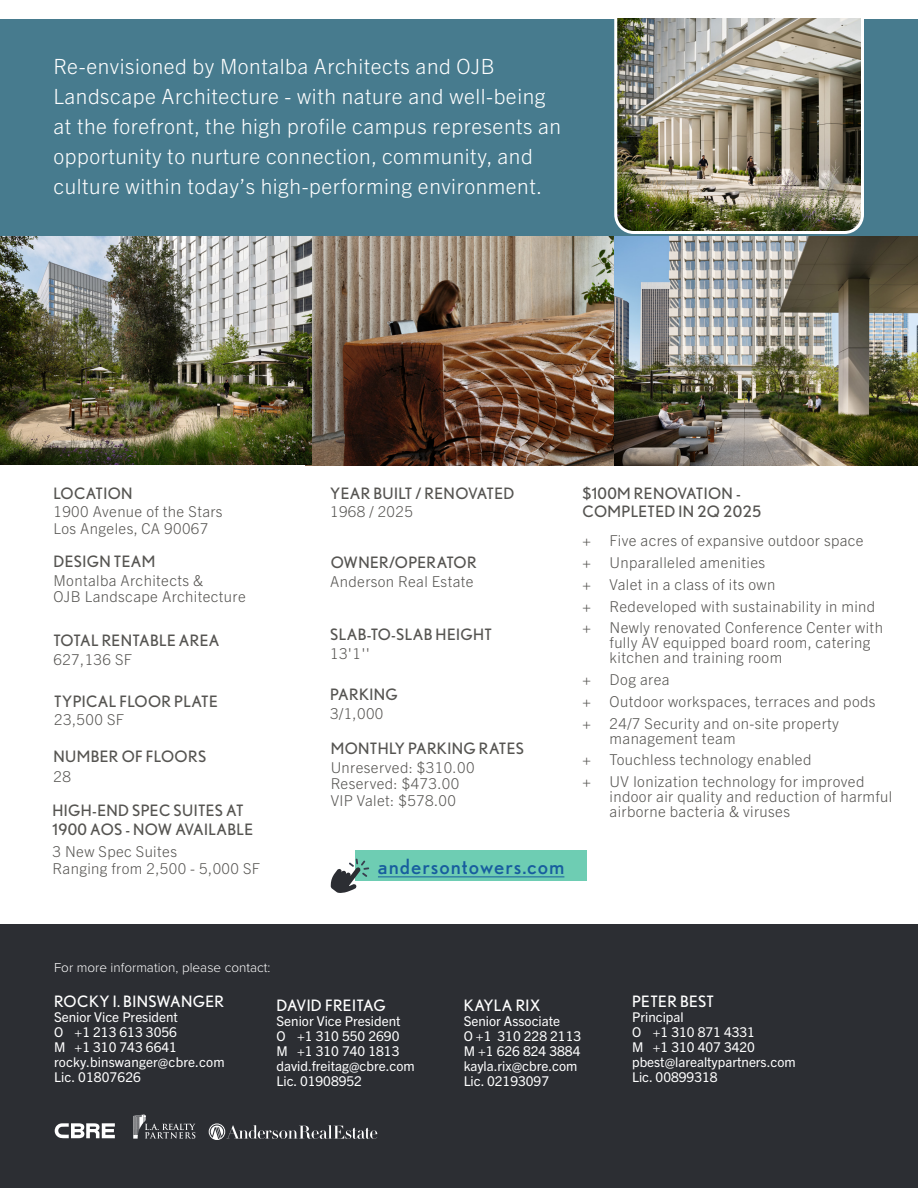
<style>
.page{position:relative;width:918px;height:1188px;background:#fff}
.page>*{position:absolute;margin:0;border:0;box-sizing:border-box;transform-origin:0 0}
.Body{font:300 21px/30px "Trade Gothic Next LT Pro";letter-spacing:.025em;color:#fff}
.t1{font:21px "Nobel";letter-spacing:.05em;color:#175d9e}
.Headers{font:15.6px/18.8px "Nobel";letter-spacing:.025em;color:#555451}
.Headers-2{font:15.6px "Nobel";letter-spacing:.025em;color:#fff}
.Body-2{font:300 15px/15px "Trade Gothic Next LT Pro";letter-spacing:.025em;color:#555451}
.t2{font:13.5px "Trade Gothic Next LT Pro";color:#fff}
.t3{font:300 13.5px "Proxima Nova";color:#fff}
</style>
<div class="page">
<div style="left:0;top:925px;width:918px;height:263px;background:#2c2e33"></div>
<div style="left:0;top:19px;width:918px;height:218px;background:#477b8e"></div>
<img style="left:614px;top:18px;width:250px;height:216px">
<img style="left:305px;top:236px;width:309px;height:230px">
<img style="left:0;top:237px;width:312px;height:228px">
<img style="left:614px;top:236px;width:304px;height:230px">
<div style="left:356px;top:850px;width:231px;height:31px;background:#6ecdb3"></div>
<hr style="left:378px;top:877px;width:186px;height:1px;background:#175d9e">
<svg style="left:331px;top:859px;width:38px;height:34px"></svg>
<svg style="left:55px;top:1123px;width:60px;height:15px"></svg>
<svg style="left:133px;top:1114px;width:62px;height:25px"></svg>
<svg style="left:209px;top:1123px;width:168px;height:17px"></svg>
<p class="Body" style="left:54px;top:50px;width:509px">Re-envisioned by Montalba Architects and OJB Landscape Architecture - with nature and well-being at the forefront, the high profile campus represents an opportunity to nurture connection, community, and culture within today’s high-performing environment.</p>
<p class="Headers" style="left:54px;top:483px;width:81px">LOCATION</p>
<p class="Body-2" style="left:54px;top:503px;width:171px">1900 Avenue of the Stars</p>
<p class="Body-2" style="left:54px;top:520px;width:156px">Los Angeles, CA 90067</p>
<p class="Headers" style="left:54px;top:552px;width:103px">DESIGN TEAM</p>
<p class="Body-2" style="left:54px;top:572px;width:151px">Montalba Architects &amp;</p>
<p class="Body-2" style="left:54px;top:588px;width:194px">OJB Landscape Architecture</p>
<p class="Headers" style="left:54px;top:631px;width:168px">TOTAL RENTABLE AREA</p>
<p class="Body-2" style="left:54px;top:651px;width:80px">627,136 SF</p>
<p class="Headers" style="left:54px;top:691px;width:165px">TYPICAL FLOOR PLATE</p>
<p class="Body-2" style="left:54px;top:711px;width:71px">23,500 SF</p>
<p class="Headers" style="left:54px;top:747px;width:154px">NUMBER OF FLOORS</p>
<p class="Body-2" style="left:54px;top:768px;width:19px">28</p>
<p class="Headers" style="left:53px;top:801px;width:202px">HIGH-END SPEC SUITES AT<br>1900 AOS - NOW AVAILABLE</p>
<p class="Body-2" style="left:53px;top:844px;width:126px">3 New Spec Suites</p>
<p class="Body-2" style="left:53px;top:860px;width:209px">Ranging from 2,500 - 5,000 SF</p>
<p class="t3" style="left:54px;top:958px;width:218px">For more information, please contact:</p>
<p class="Headers" style="left:330px;top:483px;width:186px">YEAR BUILT / RENOVATED</p>
<p class="Body-2" style="left:330px;top:503px;width:84px">1968 / 2025</p>
<p class="Headers" style="left:331px;top:552px;width:147px">OWNER/OPERATOR</p>
<p class="Body-2" style="left:330px;top:573px;width:145px">Anderson Real Estate</p>
<p class="Headers" style="left:330px;top:625px;width:163px">SLAB-TO-SLAB HEIGHT</p>
<p class="Body-2" style="left:330px;top:645px;width:41px">13'1''</p>
<p class="Headers" style="left:330px;top:685px;width:69px">PARKING</p>
<p class="Body-2" style="left:330px;top:705px;width:55px">3/1,000</p>
<p class="Headers" style="left:331px;top:739px;width:195px">MONTHLY PARKING RATES</p>
<p class="Body-2" style="left:331px;top:759px;width:145px">Unreserved: $310.00</p>
<p class="Body-2" style="left:331px;top:775px;width:130px;line-height:16.5px">Reserved: $473.00<br>VIP Valet: $578.00</p>
<p class="t1" style="left:378px;top:854px;width:188px">andersontowers.com</p>
<p class="Headers" style="left:583px;top:483px;width:180px">$100M RENOVATION -<br>COMPLETED IN 2Q 2025</p>
<p class="Body-2" style="left:583px;top:532px;width:283px">+ Five acres of expansive outdoor space</p>
<p class="Body-2" style="left:583px;top:554px;width:184px">+ Unparalleled amenities</p>
<p class="Body-2" style="left:583px;top:576px;width:194px">+ Valet in a class of its own</p>
<p class="Body-2" style="left:583px;top:598px;width:294px">+ Redeveloped with sustainability in mind</p>
<p class="Body-2" style="left:610px;top:619px;width:275px;text-indent:-27px">+ Newly renovated Conference Center with fully AV equipped board room, catering kitchen and training room</p>
<p class="Body-2" style="left:583px;top:671px;width:88px">+ Dog area</p>
<p class="Body-2" style="left:583px;top:693px;width:294px">+ Outdoor workspaces, terraces and pods</p>
<p class="Body-2" style="left:610px;top:715px;width:231px;text-indent:-27px">+ 24/7 Security and on-site property management team</p>
<p class="Body-2" style="left:583px;top:751px;width:230px">+ Touchless technology enabled</p>
<p class="Body-2" style="left:610px;top:773px;width:284px;text-indent:-27px">+ UV Ionization technology for improved indoor air quality and reduction of harmful airborne bacteria &amp; viruses</p>
<p class="Headers-2" style="left:54px;top:992px;width:172px">ROCKY I. BINSWANGER</p>
<p class="t2" style="left:54px;top:1008px;width:126px">Senior Vice President</p>
<p class="t2" style="left:54px;top:1023px;width:124px">O +1 213 613 3056</p>
<p class="t2" style="left:54px;top:1038px;width:124px">M +1 310 743 6641</p>
<p class="t2" style="left:54px;top:1053px;width:172px">rocky.binswanger@cbre.com</p>
<p class="t2" style="left:54px;top:1068px;width:89px">Lic. 01807626</p>
<p class="Headers-2" style="left:277px;top:996px;width:111px">DAVID FREITAG</p>
<p class="t2" style="left:277px;top:1011px;width:126px">Senior Vice President</p>
<p class="t2" style="left:277px;top:1026px;width:124px">O +1 310 550 2690</p>
<p class="t2" style="left:277px;top:1041px;width:124px">M +1 310 740 1813</p>
<p class="t2" style="left:277px;top:1056px;width:140px">david.freitag@cbre.com</p>
<p class="t2" style="left:277px;top:1071px;width:87px">Lic. 01908952</p>
<p class="Headers-2" style="left:464px;top:996px;width:79px">KAYLA RIX</p>
<p class="t2" style="left:464px;top:1011px;width:98px">Senior Associate</p>
<p class="t2" style="left:464px;top:1026px;width:119px">O +1 310 228 2113</p>
<p class="t2" style="left:464px;top:1041px;width:118px">M +1 626 824 3884</p>
<p class="t2" style="left:464px;top:1056px;width:115px">kayla.rix@cbre.com</p>
<p class="t2" style="left:464px;top:1071px;width:87px">Lic. 02193097</p>
<p class="Headers-2" style="left:632px;top:992px;width:83px">PETER BEST</p>
<p class="t2" style="left:632px;top:1008px;width:53px">Principal</p>
<p class="t2" style="left:632px;top:1023px;width:124px">O +1 310 871 4331</p>
<p class="t2" style="left:632px;top:1038px;width:124px">M +1 310 407 3420</p>
<p class="t2" style="left:632px;top:1053px;width:165px">pbest@larealtypartners.com</p>
<p class="t2" style="left:632px;top:1068px;width:87px">Lic. 00899318</p>
</div>
